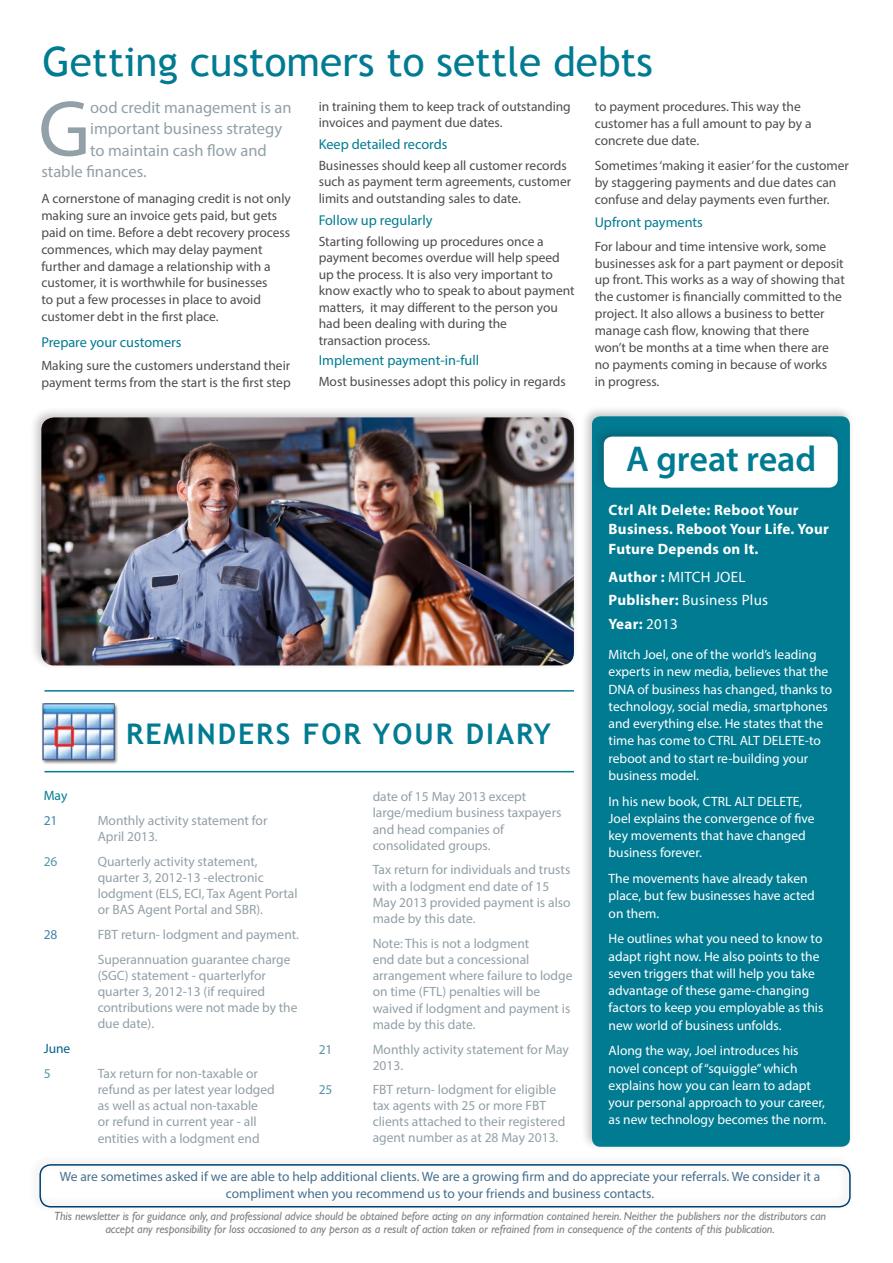
<style>
.page{position:relative;width:893px;height:1263px;background:#fff}
.page>*{position:absolute;margin:0;border:0;box-sizing:border-box;transform-origin:0 0}
.Body_Text_-_1st_Para{font:80.1px "Myriad Pro";color:#92a0a7}
.Title_-_Article{font:40.5px "Trebuchet MS";color:#007b92}
.Box_Article_-_Title{font:600 36px "Myriad Pro";letter-spacing:-.005em;color:#007b92}
.t1{font:700 28.5px "Trebuchet MS";letter-spacing:.07em;color:#007b92}
.Body_Text_-_1st_Para-2{font:16.5px "Myriad Pro";color:#92a0a7}
.Body_Text{font:700 15px/19.5px "Myriad Pro";letter-spacing:.02em;color:#fff}
.Body_Text-2{font:15px "Myriad Pro";letter-spacing:.02em;color:#fff}
.Body_Text-3{font:14.25px "Myriad Pro";color:#007b92}
.Body_Text-4{font:13.5px/17px "Myriad Pro";color:#4b4d50}
.Body_Text-5{font:13.5px/16.2px "Myriad Pro";color:#92a0a7}
.Body_Text-6{font:13.5px/17.2px "Myriad Pro";color:#fff}
.t2{font:13.5px/16.5px "Myriad Pro";color:#466f8c;text-align:center}
.Body_Text-7{font:13.5px "Myriad Pro";color:#5796aa}
.Body_Text-8{font:13.5px "Myriad Pro";color:#4085a9}
.Body_Text-9{font:13.5px "Myriad Pro";color:#00638b}
.Body_Text-10{font:13.5px "Myriad Pro";color:#007b92}
.t3{font:italic 12px/13.2px "Gill Sans Std";letter-spacing:-.01em;color:#808285;text-align:center}
.s1{font-weight:700}
.s2{font-weight:400}
</style>
<div class="page">
<div style="left:39px;top:1164px;width:812px;height:43px;border:2px solid #004071;border-radius:11px"></div>
<img style="left:42px;top:703px;width:76px;height:61px">
<hr style="left:45px;top:771px;width:529px;height:1px;background:#007b92">
<hr style="left:45px;top:690px;width:529px;height:2px;background:#007b92">
<div style="left:580px;top:405px;width:275px;height:746px;background:#231f20;opacity:.25"></div>
<div style="left:592px;top:416px;width:258px;height:731px;background:#007b92;border-radius:9px"></div>
<div style="left:30px;top:406px;width:549px;height:264px;background:#231f20;opacity:.25"></div>
<img style="left:41px;top:417px;width:533px;height:248px">
<div style="left:592px;top:425px;width:251px;height:67px;background:#231f20;opacity:.25"></div>
<div style="left:604px;top:437px;width:234px;height:51px;background:#fff;border-radius:9px"></div>
<p class="Title_-_Article" style="left:43px;top:38px;width:612px">Getting customers to settle debts</p>
<p class="Body_Text_-_1st_Para" style="left:38px;top:80px;width:53px">G</p>
<p class="Body_Text_-_1st_Para-2" style="left:90px;top:97px;width:203px">ood credit management is an</p>
<p class="Body_Text_-_1st_Para-2" style="left:90px;top:119px;width:194px">important business strategy</p>
<p class="Body_Text_-_1st_Para-2" style="left:90px;top:140px;width:178px">to maintain cash flow and</p>
<p class="Body_Text_-_1st_Para-2" style="left:41px;top:162px;width:107px">stable finances.</p>
<p class="Body_Text-4" style="left:41px;top:189px;width:251px">A cornerstone of managing credit is not only making sure an invoice gets paid, but gets paid on time. Before a debt recovery process commences, which may delay payment further and damage a relationship with a customer, it is worthwhile for businesses<br>to put a few processes in place to avoid customer debt in the first place.</p>
<p class="Body_Text-3" style="left:41px;top:333px;width:142px">Prepare your customers</p>
<p class="Body_Text-4" style="left:41px;top:357px;width:251px">Making sure the customers understand their payment terms from the start is the first step</p>
<p class="Body_Text-4" style="left:319px;top:98px;width:254px;line-height:16.4px">in training them to keep track of outstanding invoices and payment due dates.</p>
<p class="Body_Text-3" style="left:319px;top:135px;width:130px">Keep detailed records</p>
<p class="Body_Text-4" style="left:319px;top:157px;width:254px;line-height:16.5px">Businesses should keep all customer records such as payment term agreements, customer limits and outstanding sales to date.</p>
<p class="Body_Text-3" style="left:319px;top:212px;width:115px">Follow up regularly</p>
<p class="Body_Text-4" style="left:319px;top:233px;width:257px;line-height:16.5px">Starting following up procedures once a payment becomes overdue will help speed up the process. It is also very important to know exactly who to speak to about payment matters, it may different to the person you had been dealing with during the<br>transaction process.</p>
<p class="Body_Text-3" style="left:319px;top:352px;width:162px">Implement payment-in-full</p>
<p class="Body_Text-4" style="left:319px;top:373px;width:249px">Most businesses adopt this policy in regards</p>
<p class="Body_Text-4" style="left:595px;top:97px;width:218px">to payment procedures. This way the customer has a full amount to pay by a concrete due date.</p>
<p class="Body_Text-4" style="left:595px;top:157px;width:256px">Sometimes‘making it easier’for the customer by staggering payments and due dates can confuse and delay payments even further.</p>
<p class="Body_Text-3" style="left:595px;top:214px;width:110px">Upfront payments</p>
<p class="Body_Text-4" style="left:595px;top:237px;width:252px">For labour and time intensive work, some businesses ask for a part payment or deposit up front. This works as a way of showing that the customer is financially committed to the project. It also allows a business to better manage cash flow, knowing that there<br>won’t be months at a time when there are no payments coming in because of works<br>in progress.</p>
<p class="t1" style="left:126px;top:716px;width:427px">REMINDERS FOR YOUR DIARY</p>
<p class="Body_Text-10" style="left:44px;top:787px;width:25px">May</p>
<p class="Body_Text-8" style="left:44px;top:812px;width:15px">21</p>
<p class="Body_Text-5" style="left:98px;top:812px;width:171px">Monthly activity statement for<br>April 2013.</p>
<p class="Body_Text-7" style="left:44px;top:853px;width:15px">26</p>
<p class="Body_Text-5" style="left:98px;top:853px;width:201px">Quarterly activity statement, quarter 3, 2012-13 -electronic lodgment (ELS, ECI, Tax Agent Portal or BAS Agent Portal and SBR).</p>
<p class="Body_Text-8" style="left:44px;top:926px;width:15px">28</p>
<p class="Body_Text-5" style="left:98px;top:926px;width:203px">FBT return- lodgment and payment.</p>
<p class="Body_Text-5" style="left:98px;top:951px;width:201px">Superannuation guarantee charge (SGC) statement - quarterlyfor quarter 3, 2012-13 (if required contributions were not made by the due date).</p>
<p class="Body_Text-9" style="left:44px;top:1040px;width:28px">June</p>
<p class="Body_Text-7" style="left:44px;top:1065px;width:8px">5</p>
<p class="Body_Text-5" style="left:98px;top:1065px;width:179px">Tax return for non-taxable or refund as per latest year lodged as well as actual non-taxable<br>or refund in current year - all entities with a lodgment end</p>
<p class="Body_Text-5" style="left:373px;top:788px;width:190px">date of 15 May 2013 except large/medium business taxpayers and head companies of consolidated groups.</p>
<p class="Body_Text-5" style="left:373px;top:862px;width:199px">Tax return for individuals and trusts with a lodgment end date of 15<br>May 2013 provided payment is also made by this date.</p>
<p class="Body_Text-5" style="left:373px;top:935px;width:201px">Note: This is not a lodgment<br>end date but a concessional arrangement where failure to lodge on time (FTL) penalties will be waived if lodgment and payment is made by this date.</p>
<p class="Body_Text-7" style="left:319px;top:1041px;width:15px">21</p>
<p class="Body_Text-5" style="left:373px;top:1041px;width:198px">Monthly activity statement for May<br>2013.</p>
<p class="Body_Text-7" style="left:319px;top:1081px;width:15px">25</p>
<p class="Body_Text-5" style="left:373px;top:1081px;width:194px">FBT return- lodgment for eligible tax agents with 25 or more FBT clients attached to their registered agent number as at 28 May 2013.</p>
<p class="Box_Article_-_Title" style="left:626px;top:436px;width:192px">A great read</p>
<p class="Body_Text" style="left:609px;top:499px;width:222px">Ctrl Alt Delete: Reboot Your<br>Business. Reboot Your Life. Your<br>Future Depends on It.</p>
<p class="Body_Text-2" style="left:609px;top:567px;width:139px"><span class="s1">Author :</span> MITCH JOEL</p>
<p class="Body_Text-2" style="left:609px;top:591px;width:161px"><span class="s1">Publisher:</span> Business Plus</p>
<p class="Body_Text" style="left:609px;top:614px;width:71px">Year: <span class="s2">2013</span></p>
<p class="Body_Text-6" style="left:609px;top:646px;width:225px">Mitch Joel, one of the world’s leading experts in new media, believes that the DNA of business has changed, thanks to technology, social media, smartphones and everything else. He states that the time has come to CTRL ALT DELETE-to reboot and to start re-building your business model.</p>
<p class="Body_Text-6" style="left:609px;top:792px;width:207px">In his new book, CTRL ALT DELETE,<br>Joel explains the convergence of five key movements that have changed business forever.</p>
<p class="Body_Text-6" style="left:609px;top:870px;width:208px">The movements have already taken place, but few businesses have acted on them.</p>
<p class="Body_Text-6" style="left:609px;top:930px;width:216px">He outlines what you need to know to adapt right now. He also points to the seven triggers that will help you take advantage of these game-changing factors to keep you employable as this new world of business unfolds.</p>
<p class="Body_Text-6" style="left:609px;top:1042px;width:219px">Along the way, Joel introduces his novel concept of“squiggle”which explains how you can learn to adapt your personal approach to your career, as new technology becomes the norm.</p>
<p class="t2" style="left:60px;top:1168px;width:762px">We are sometimes asked if we are able to help additional clients. We are a growing firm and do appreciate your referrals. We consider it a compliment when you recommend us to your friends and business contacts.</p>
<p class="t3" style="left:54px;top:1209px;width:773px">This newsletter is for guidance only, and professional advice should be obtained before acting on any information contained herein. Neither the publishers nor the distributors can accept any responsibility for loss occasioned to any person as a result of action taken or refrained from in consequence of the contents of this publication.</p>
</div>
